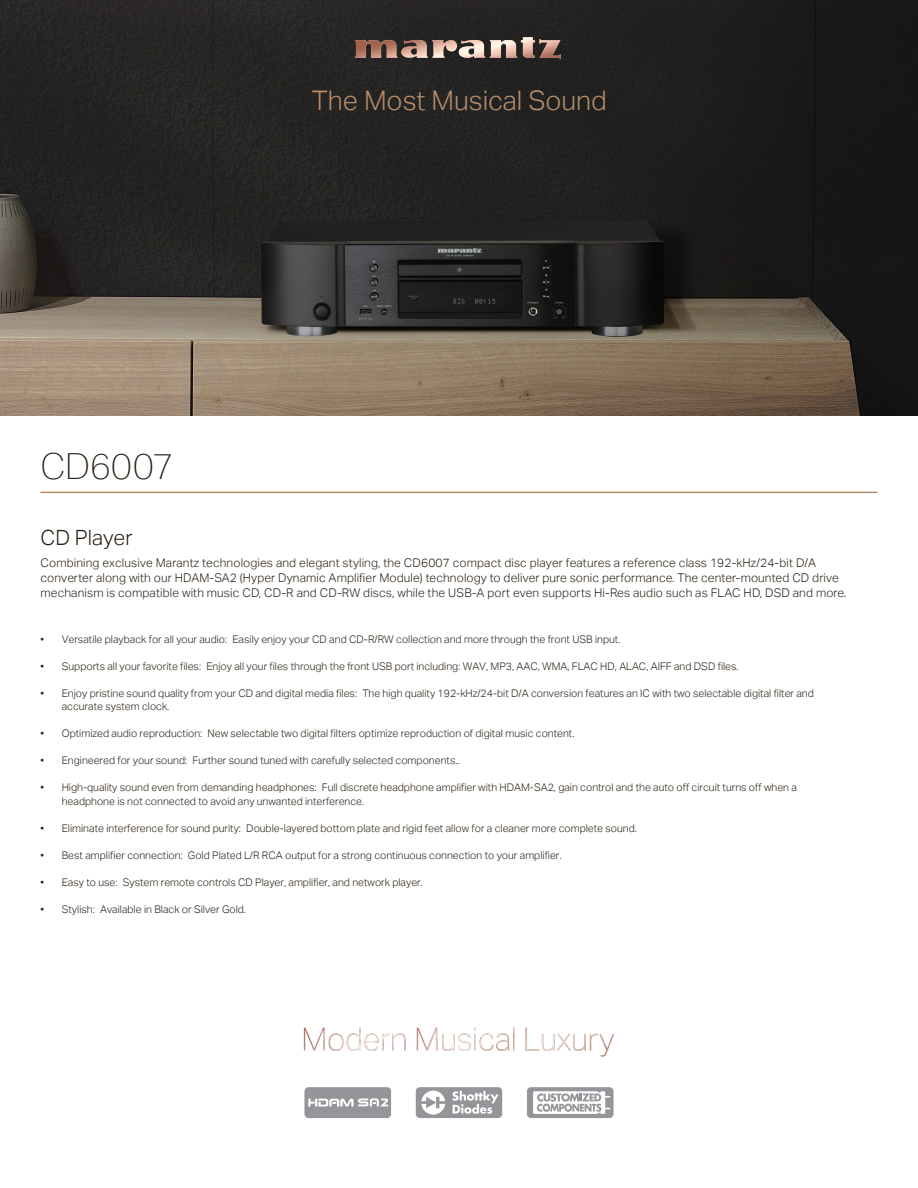
<style>
.page{position:relative;width:918px;height:1188px;background:#fff}
.page>*{position:absolute;margin:0;border:0;box-sizing:border-box;transform-origin:0 0}
.t1{font:100 36px "Aktiv Grotesk";letter-spacing:-.01em;color:#2a1f15}
.t2{font:300 27px "Aktiv Grotesk";color:#b78e6c}
.t3{font:300 21px "Aktiv Grotesk";color:#2a1f15}
.t4{font:300 12px/15px "Aktiv Grotesk";letter-spacing:.01em;color:#2a1f15}
.t5{font:300 10.5px/13.5px "Aktiv Grotesk";color:#2a1f15}
</style>
<div class="page">
<img style="left:0;top:0;width:918px;height:416px">
<hr style="left:40px;top:492px;width:838px;height:1px;background:#b78e6c">
<img style="left:303px;top:1027px;width:311px;height:30px">
<img style="left:343px;top:24px;width:232px;height:45px">
<svg style="left:416px;top:1087px;width:86px;height:31px"></svg>
<svg style="left:304px;top:1087px;width:87px;height:31px;background:#a2a4a6"></svg>
<div style="left:527px;top:1087px;width:87px;height:31px;background:#939598;border-radius:4px"></div>
<svg style="left:533px;top:1091px;width:77px;height:23px"></svg>
<p class="t1" style="left:40px;top:446px;width:135px">CD6007</p>
<p class="t2" style="left:312px;top:85px;width:297px">The Most Musical Sound</p>
<p class="t3" style="left:40px;top:526px;width:93px">CD Player</p>
<p class="t4" style="left:40px;top:556px;width:807px">Combining exclusive Marantz technologies and elegant styling, the CD6007 compact disc player features a reference class 192-kHz/24-bit D/A converter along with our HDAM-SA2 (Hyper Dynamic Amplifier Module) technology to deliver pure sonic performance. The center-mounted CD drive mechanism is compatible with music CD, CD-R and CD-RW discs, while the USB-A port even supports Hi-Res audio such as FLAC HD, DSD and more.</p>
<p class="t5" style="left:40px;top:632px;width:581px">• Versatile playback for all your audio: Easily enjoy your CD and CD-R/RW collection and more through the front USB input.</p>
<p class="t5" style="left:40px;top:659px;width:700px">• Supports all your favorite files: Enjoy all your files through the front USB port including: WAV, MP3, AAC, WMA, FLAC HD, ALAC, AIFF and DSD files.</p>
<p class="t5" style="left:62px;top:686px;width:754px;text-indent:-21px">• Enjoy pristine sound quality from your CD and digital media files: The high quality 192-kHz/24-bit D/A conversion features an IC with two selectable digital filter and accurate system clock.</p>
<p class="t5" style="left:41px;top:727px;width:536px">• Optimized audio reproduction: New selectable two digital filters optimize reproduction of digital music content.</p>
<p class="t5" style="left:40px;top:754px;width:421px">• Engineered for your sound: Further sound tuned with carefully selected components..</p>
<p class="t5" style="left:62px;top:781px;width:737px;text-indent:-21px">• High-quality sound even from demanding headphones: Full discrete headphone amplifier with HDAM-SA2, gain control and the auto off circuit turns off when a headphone is not connected to avoid any unwanted interference.</p>
<p class="t5" style="left:40px;top:821px;width:598px">• Eliminate interference for sound purity: Double-layered bottom plate and rigid feet allow for a cleaner more complete sound.</p>
<p class="t5" style="left:40px;top:848px;width:523px">• Best amplifier connection: Gold Plated L/R RCA output for a strong continuous connection to your amplifier.</p>
<p class="t5" style="left:41px;top:875px;width:384px">• Easy to use: System remote controls CD Player, amplifier, and network player.</p>
<p class="t5" style="left:41px;top:902px;width:207px">• Stylish: Available in Black or Silver Gold.</p>
</div>
